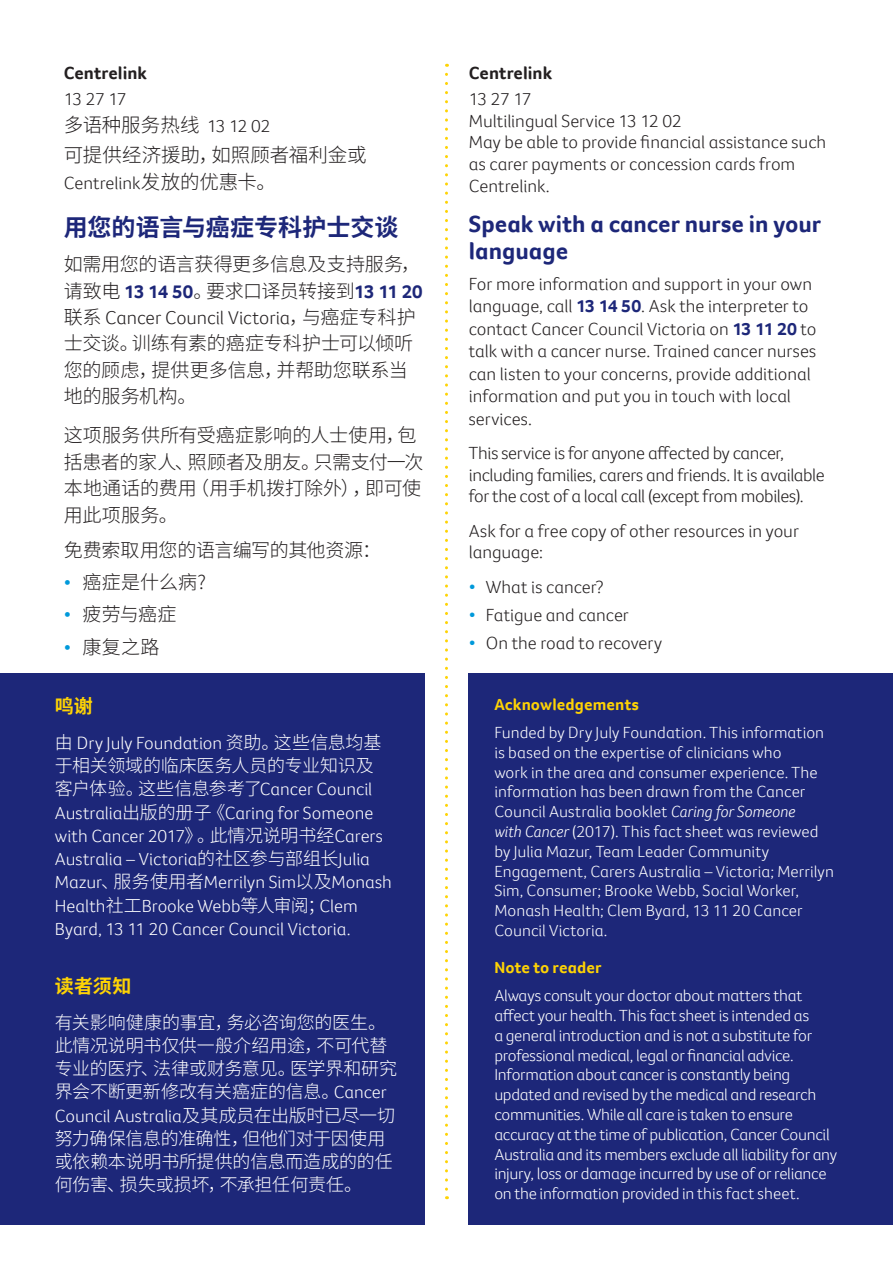
<style>
.page{position:relative;width:893px;height:1263px;background:#fff}
.page>*{position:absolute;margin:0;border:0;box-sizing:border-box;transform-origin:0 0}
.t1{font:700 24px/27px "Foco CC";color:#1d2779}
.t2{font:700 24px "Source Han Sans CN";color:#1d2779}
.t3{font:300 19.5px/30px "Source Han Sans CN";letter-spacing:-.005em;color:#231f20}
.t4{font:300 19.05px/26.4px "Source Han Sans CN";letter-spacing:-.01em;color:#231f20}
.t5{font:300 19.05px "Foco CC";letter-spacing:-.005em;color:#231f20}
.t6{font:700 19.05px "Source Han Sans CN";letter-spacing:.005em;color:#fed304}
.t7{font:300 18px/21.6px "Foco CC";letter-spacing:-.005em;color:#231f20}
.t8{font:300 18px/23.2px "Foco CC";color:#fff}
.t9{font:300 18px/23.2px "Source Han Sans CN";letter-spacing:-.01em;color:#fff}
.t10{font:700 18px "Foco CC";letter-spacing:.005em;color:#231f20}
.t11{font:300 16.5px/19.8px "Foco CC";letter-spacing:-.01em;color:#fff}
.t12{font:700 16.5px "Foco CC";letter-spacing:.01em;color:#fed304}
.s1{font-family:"Foco CC";font-size:18px}
.s2{font-family:"Source Han Sans CN";font-size:19.5px}
.s3{font-family:"Foco CC";font-weight:700;color:#1d2779}
.s4{font-family:"Source Han Sans CN"}
.s5{font-family:"Foco CC";color:#0099da}
.s6{font-family:"Foco CC"}
.s7{font-weight:700;color:#1d2779}
.s8{color:#0099da}
.s9{font-style:italic}
</style>
<div class="page">
<svg style="left:445px;top:74px;width:3px;height:1125px"></svg>
<div style="left:469px;top:673px;width:424px;height:552px;background:#1d2779"></div>
<div style="left:0;top:673px;width:424px;height:552px;background:#1d2779"></div>
<p class="t10" style="left:64px;top:61px;width:85px">Centrelink</p>
<p class="t7" style="left:64px;top:88px;width:64px">13 27 17</p>
<p class="t3" style="left:64px;top:110px;width:304px">多语种服务热线 <span class="s1">13 12 02<br></span>可提供经济援助，如照顾者福利金或</p>
<p class="t7" style="left:64px;top:172px;width:214px">Centrelink<span class="s2">发放的优惠卡。</span></p>
<h1 class="t2" style="left:64px;top:214px;width:336px">用您的语言与癌症专科护士交谈</h1>
<p class="t4" style="left:64px;top:251px;width:360px">如需用您的语言获得更多信息及支持服务，请致电 <span class="s3">13 14 50</span>。要求口译员转接到<span class="s3">13 11 20</span></p>
<p class="t5" style="left:64px;top:305px;width:354px"><span class="s4">联系</span> Cancer Council Victoria<span class="s4">，与癌症专科护</span></p>
<p class="t4" style="left:64px;top:331px;width:351px">士交谈。训练有素的癌症专科护士可以倾听您的顾虑，提供更多信息，并帮助您联系当地的服务机构。</p>
<p class="t4" style="left:64px;top:422px;width:361px">这项服务供所有受癌症影响的人士使用，包括患者的家人、照顾者及朋友。只需支付一次本地通话的费用（用手机拨打除外），即可使用此项服务。</p>
<p class="t4" style="left:64px;top:537px;width:319px">免费索取用您的语言编写的其他资源：</p>
<p class="t4" style="left:64px;top:569px;width:144px"><span class="s5">•</span> 癌症是什么病?</p>
<p class="t4" style="left:64px;top:601px;width:114px"><span class="s5">•</span> 疲劳与癌症</p>
<p class="t4" style="left:64px;top:634px;width:97px"><span class="s5">•</span> 康复之路</p>
<p class="t6" style="left:55px;top:695px;width:39px">鸣谢</p>
<p class="t8" style="left:55px;top:731px;width:328px"><span class="s4">由</span> Dry July Foundation <span class="s4">资助。这些信息均基</span></p>
<p class="t9" style="left:55px;top:754px;width:321px">于相关领域的临床医务人员的专业知识及</p>
<p class="t8" style="left:55px;top:777px;width:339px"><span class="s4">客户体验。这些信息参考了</span>Cancer Council Australia<span class="s4">出版的册子《</span>Caring for Someone with Cancer 2017<span class="s4">》。此情况说明书经</span>Carers Australia – Victoria<span class="s4">的社区参与部组长</span>Julia Mazur<span class="s4">、服务使用者</span>Merrilyn Sim<span class="s4">以及</span>Monash Health<span class="s4">社工</span>Brooke Webb<span class="s4">等人审阅；</span>Clem Byard, 13 11 20 Cancer Council Victoria.</p>
<p class="t6" style="left:55px;top:975px;width:78px">读者须知</p>
<p class="t9" style="left:55px;top:1011px;width:344px">有关影响健康的事宜，务必咨询您的医生。此情况说明书仅供一般介绍用途，不可代替专业的医疗、法律或财务意见。医学界和研究界会不断更新修改有关癌症的信息。<span class="s6">Cancer</span></p>
<p class="t8" style="left:55px;top:1104px;width:342px">Council Australia<span class="s4">及其成员在出版时已尽一切</span></p>
<p class="t9" style="left:55px;top:1127px;width:340px">努力确保信息的准确性，但他们对于因使用或依赖本说明书所提供的信息而造成的的任何伤害、损失或损坏，不承担任何责任。</p>
<p class="t10" style="left:469px;top:61px;width:85px">Centrelink</p>
<p class="t7" style="left:469px;top:88px;width:359px">13 27 17<br>Multilingual Service 13 12 02<br>May be able to provide financial assistance such as carer payments or concession cards from<br>Centrelink.</p>
<h1 class="t1" style="left:469px;top:210px;width:354px">Speak with a cancer nurse in your language</h1>
<p class="t7" style="left:469px;top:272px;width:349px;line-height:22.5px">For more information and support in your own language, call <span class="s7">13 14 50</span>. Ask the interpreter to contact Cancer Council Victoria on <span class="s7">13 11 20</span> to talk with a cancer nurse. Trained cancer nurses can listen to your concerns, provide additional information and put you in touch with local services.</p>
<p class="t7" style="left:469px;top:442px;width:357px">This service is for anyone affected by cancer, including families, carers and friends. It is available for the cost of a local call (except from mobiles).</p>
<p class="t7" style="left:469px;top:520px;width:332px">Ask for a free copy of other resources in your language:</p>
<p class="t7" style="left:469px;top:576px;width:136px"><span class="s8">•</span> What is cancer?</p>
<p class="t7" style="left:469px;top:604px;width:162px"><span class="s8">•</span> Fatigue and cancer</p>
<p class="t7" style="left:469px;top:632px;width:195px"><span class="s8">•</span> On the road to recovery</p>
<p class="t12" style="left:494px;top:693px;width:146px">Acknowledgements</p>
<p class="t11" style="left:494px;top:722px;width:341px">Funded by Dry July Foundation. This information is based on the expertise of clinicians who<br>work in the area and consumer experience. The information has been drawn from the Cancer Council Australia booklet <span class="s9">Caring for Someone<br>with Cancer</span> (2017). This fact sheet was reviewed by Julia Mazur, Team Leader Community Engagement, Carers Australia – Victoria; Merrilyn Sim, Consumer; Brooke Webb, Social Worker, Monash Health; Clem Byard, 13 11 20 Cancer Council Victoria.</p>
<p class="t12" style="left:494px;top:956px;width:108px">Note to reader</p>
<p class="t11" style="left:494px;top:985px;width:344px">Always consult your doctor about matters that affect your health. This fact sheet is intended as<br>a general introduction and is not a substitute for professional medical, legal or financial advice.<br>Information about cancer is constantly being updated and revised by the medical and research communities. While all care is taken to ensure accuracy at the time of publication, Cancer Council Australia and its members exclude all liability for any injury, loss or damage incurred by use of or reliance on the information provided in this fact sheet.</p>
</div>
